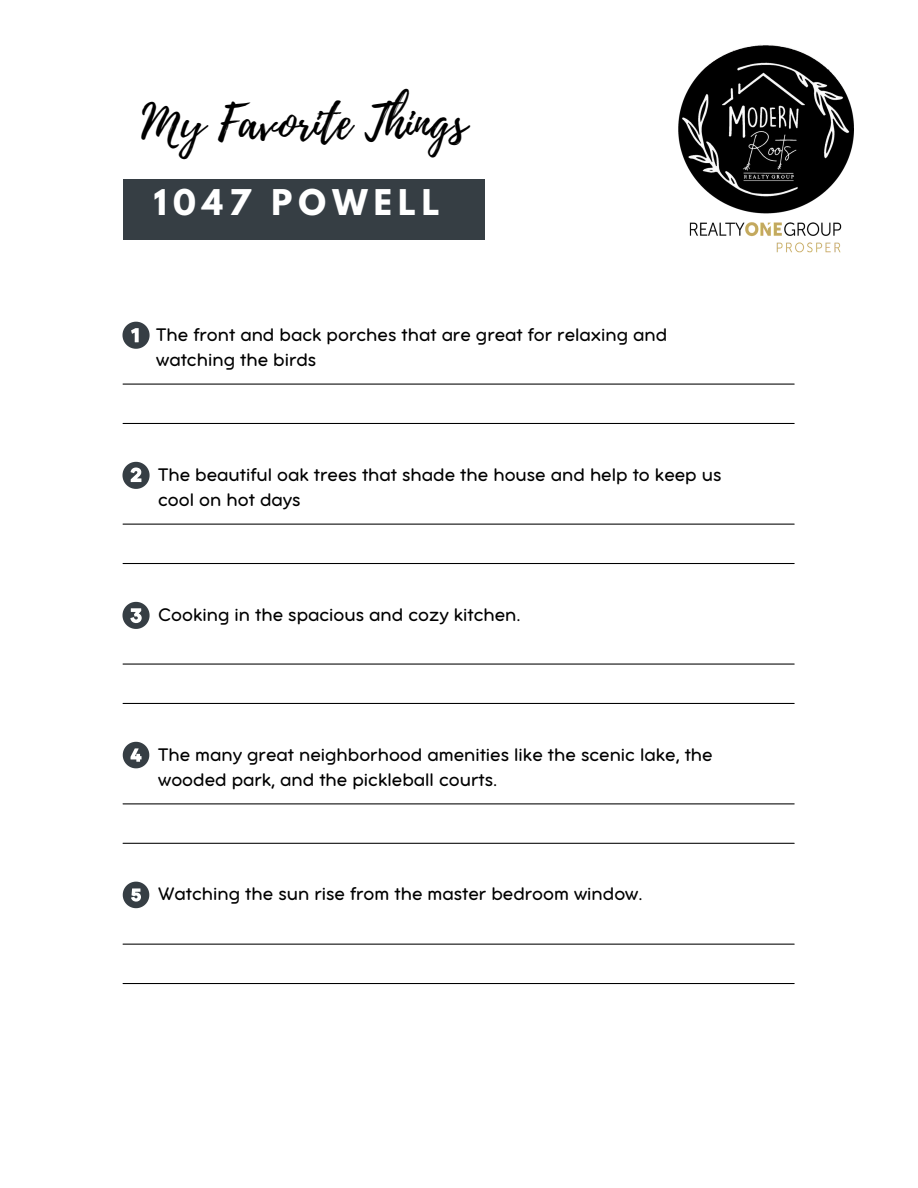
<style>
.page{position:relative;width:918px;height:1188px;background:#fff}
.page>*{position:absolute;margin:0;border:0;box-sizing:border-box;transform-origin:0 0}
.t1{font:47.25px "Playlist Script";color:#000}
.t2{font:700 31.5px "League Spartan";letter-spacing:.195em;color:#fff}
.t3{font:19.8px/25.3px "Aristotelica Pro Tx";color:#000}
</style>
<div class="page">
<svg style="left:122px;top:322px;width:28px;height:27px"></svg>
<hr style="left:123px;top:384px;width:671px;height:1px;background:#000">
<hr style="left:123px;top:423px;width:671px;height:1px;background:#000">
<hr style="left:123px;top:524px;width:671px;height:1px;background:#000">
<hr style="left:123px;top:563px;width:671px;height:1px;background:#000">
<svg style="left:122px;top:462px;width:28px;height:27px"></svg>
<hr style="left:123px;top:664px;width:671px;height:1px;background:#000">
<hr style="left:123px;top:703px;width:671px;height:1px;background:#000">
<svg style="left:122px;top:602px;width:28px;height:27px"></svg>
<hr style="left:123px;top:803px;width:671px;height:1px;background:#000">
<hr style="left:123px;top:843px;width:671px;height:1px;background:#000">
<svg style="left:123px;top:742px;width:26px;height:26px"></svg>
<hr style="left:123px;top:944px;width:671px;height:1px;background:#000">
<hr style="left:123px;top:983px;width:671px;height:1px;background:#000">
<svg style="left:123px;top:882px;width:26px;height:26px"></svg>
<div style="left:124px;top:179px;width:361px;height:60px;background:#363e44"></div>
<img style="left:679px;top:44px;width:174px;height:209px">
<p class="t1" style="left:141px;top:89px;width:327px">My Favorite Things</p>
<p class="t2" style="left:154px;top:187px;width:287px">1047 POWELL</p>
<h1 class="t3" style="left:156px;top:323px;width:513px">The front and back porches that are great for relaxing and watching the birds</h1>
<p class="t3" style="left:158px;top:464px;width:565px">The beautiful oak trees that shade the house and help to keep us cool on hot days</p>
<p class="t3" style="left:158px;top:604px;width:365px">Cooking in the spacious and cozy kitchen.</p>
<p class="t3" style="left:158px;top:743px;width:556px">The many great neighborhood amenities like the scenic lake, the wooded park, and the pickleball courts.</p>
<p class="t3" style="left:158px;top:883px;width:487px">Watching the sun rise from the master bedroom window.</p>
</div>
